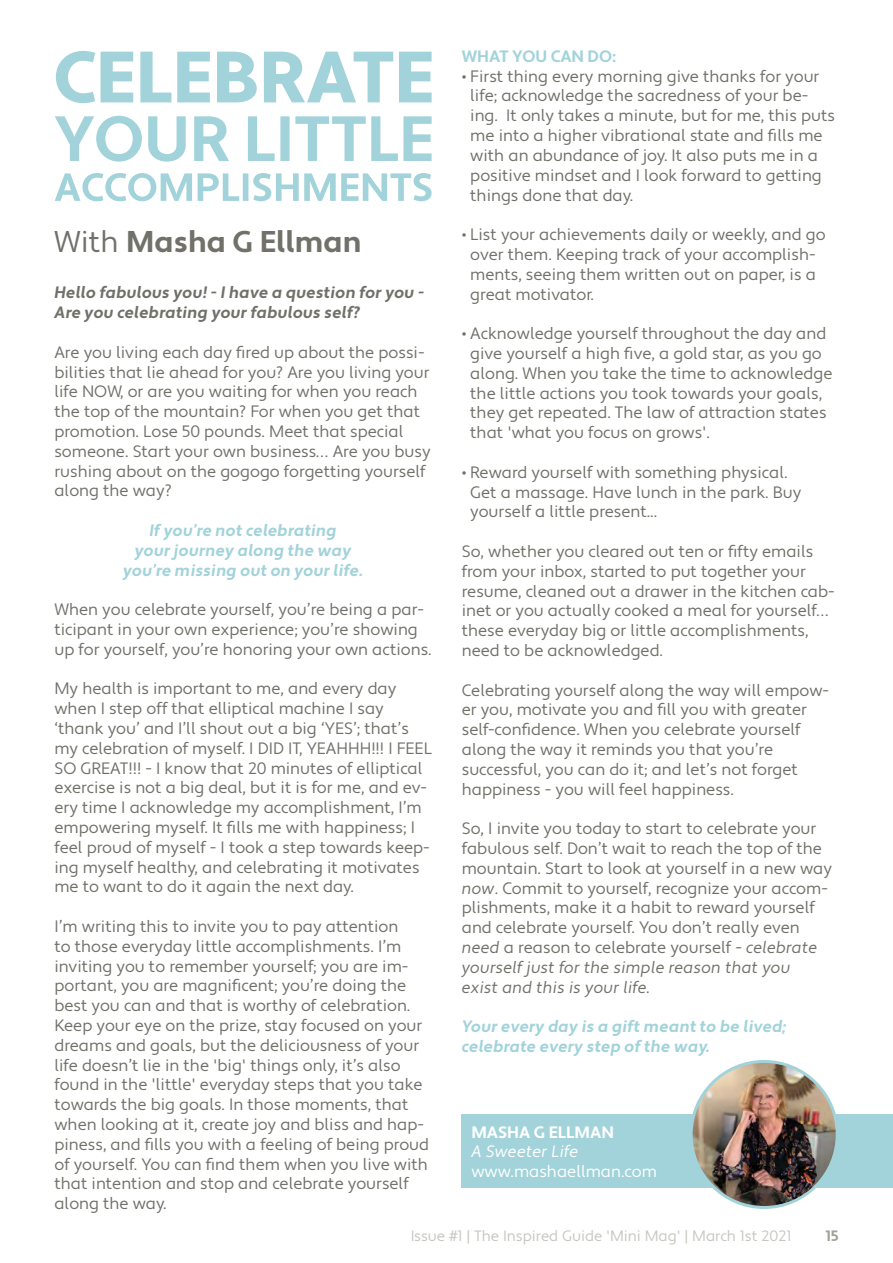
<style>
.page{position:relative;width:893px;height:1263px;background:#fff}
.page>*{position:absolute;margin:0;border:0;box-sizing:border-box;transform-origin:0 0}
.t1{font:700 30px "Apertura";color:#71716a}
.t2{font:16.5px/19.8px "Apertura";color:#71716a}
.t3{font:16.5px/19.8px "Apertura Bold Obliq";color:#a2d3da}
.t4{font:16.5px/19.8px "Apertura Bold Obliq";color:#71716a}
.t5{font:16.5px/19.8px "Apertura Obliq";color:#71716a}
.t6{font:16.5px "Apertura";color:#fff}
.t7{font:700 16.5px "Apertura";color:#a2d3da}
.t8{font:700 16.5px "Apertura";color:#fff}
.t9{font:16.5px "Apertura Obliq";color:#fff}
.t10{font:15px "Apertura";color:#a3a197}
.t11{font:700 15px "Apertura";color:#a3a197}
.s1{font-weight:400}
.s2{font-family:"Apertura Obliq"}
</style>
<div class="page">
<div style="left:461px;top:1114px;width:432px;height:74px;background:#a2d3da"></div>
<img style="left:691px;top:1061px;width:146px;height:146px;border-radius:73px">
<div style="left:690px;top:1060px;width:149px;height:149px;border:3px solid #a2d3da;border-radius:50%"></div>
<svg style="left:55px;top:173px;width:377px;height:28px"></svg>
<svg style="left:55px;top:116px;width:377px;height:46px"></svg>
<svg style="left:56px;top:51px;width:376px;height:52px"></svg>
<h1 class="t1" style="left:54px;top:224px;width:309px"><span class="s1">With</span> Masha G Ellman</h1>
<p class="t4" style="left:54px;top:283px;width:372px">Hello fabulous you! - I have a question for you -<br>Are you celebrating your fabulous self?</p>
<p class="t2" style="left:54px;top:343px;width:378px">Are you living each day fired up about the possi&shy;bilities that lie ahead for you? Are you living your life NOW, or are you waiting for when you reach the top of the mountain? For when you get that promotion. Lose 50 pounds. Meet that special someone. Start your own business… Are you busy rushing about on the gogogo forgetting yourself along the way?</p>
<p class="t3" style="left:123px;top:521px;width:242px;text-align:center">If you’re not celebrating<br>your journey along the way you’re missing out on your life.</p>
<p class="t2" style="left:54px;top:600px;width:379px">When you celebrate yourself, you’re being a par&shy;ticipant in your own experience; you’re showing up for yourself, you’re honoring your own actions.</p>
<p class="t2" style="left:54px;top:679px;width:379px">My health is important to me, and every day when I step off that elliptical machine I say ‘thank you’ and I’ll shout out a big ‘YES’; that’s my celebration of myself. I DID IT, YEAHHH!!! I FEEL SO GREAT!!! - I know that 20 minutes of elliptical exercise is not a big deal, but it is for me, and ev&shy;ery time I acknowledge my accomplishment, I’m empowering myself. It fills me with happiness; I feel proud of myself - I took a step towards keep&shy;ing myself healthy, and celebrating it motivates me to want to do it again the next day.</p>
<p class="t2" style="left:54px;top:917px;width:376px">I’m writing this to invite you to pay attention<br>to those everyday little accomplishments. I’m inviting you to remember yourself; you are im&shy;portant, you are magnificent; you’re doing the best you can and that is worthy of celebration.<br>Keep your eye on the prize, stay focused on your dreams and goals, but the deliciousness of your life doesn’t lie in the 'big' things only, it’s also found in the 'little' everyday steps that you take towards the big goals. In those moments, that when looking at it, create joy and bliss and hap&shy;piness, and fills you with a feeling of being proud of yourself. You can find them when you live with that intention and stop and celebrate yourself along the way.</p>
<p class="t7" style="left:462px;top:46px;width:155px">WHAT YOU CAN DO:</p>
<p class="t2" style="left:470px;top:67px;width:366px;text-indent:-8px">• First thing every morning give thanks for your life; acknowledge the sacredness of your be&shy;ing. It only takes a minute, but for me, this puts me into a higher vibrational state and fills me with an abundance of joy. It also puts me in a positive mindset and I look forward to getting things done that day.</p>
<p class="t2" style="left:470px;top:225px;width:357px;text-indent:-8px">• List your achievements daily or weekly, and go over them. Keeping track of your accomplish&shy;ments, seeing them written out on paper, is a great motivator.</p>
<p class="t2" style="left:470px;top:324px;width:364px;text-indent:-8px">• Acknowledge yourself throughout the day and give yourself a high five, a gold star, as you go along. When you take the time to acknowledge the little actions you took towards your goals, they get repeated. The law of attraction states that 'what you focus on grows'.</p>
<p class="t2" style="left:470px;top:463px;width:333px;text-indent:-8px">• Reward yourself with something physical.<br>Get a massage. Have lunch in the park. Buy yourself a little present...</p>
<p class="t2" style="left:462px;top:542px;width:375px">So, whether you cleared out ten or fifty emails from your inbox, started to put together your resume, cleaned out a drawer in the kitchen cab&shy;inet or you actually cooked a meal for yourself… these everyday big or little accomplishments, need to be acknowledged.</p>
<p class="t2" style="left:462px;top:680px;width:369px">Celebrating yourself along the way will empow&shy;er you, motivate you and fill you with greater self-confidence. When you celebrate yourself along the way it reminds you that you’re successful, you can do it; and let’s not forget happiness - you will feel happiness.</p>
<p class="t2" style="left:462px;top:819px;width:372px">So, I invite you today to start to celebrate your fabulous self. Don’t wait to reach the top of the mountain. Start to look at yourself in a new way <span class="s2">now</span>. Commit to yourself, recognize your accom&shy;plishments, make it a habit to reward yourself and celebrate yourself. You don’t really even <span class="s2">need</span> a reason to celebrate yourself - <span class="s2">celebrate</span></p>
<p class="t5" style="left:462px;top:958px;width:330px">yourself just for the simple reason that you exist and this is your life.</p>
<p class="t3" style="left:462px;top:1017px;width:326px">Your every day is a gift meant to be lived; celebrate every step of the way.</p>
<p class="t8" style="left:471px;top:1122px;width:144px">MASHA G ELLMAN</p>
<p class="t9" style="left:471px;top:1142px;width:109px">A Sweeter Life</p>
<p class="t6" style="left:471px;top:1161px;width:187px">www.mashaellman.com</p>
<p class="t10" style="left:410px;top:1227px;width:382px">Issue #1 | The Inspired Guide 'Mini Mag' | March 1st 2021</p>
<p class="t11" style="left:826px;top:1227px;width:15px">15</p>
</div>
